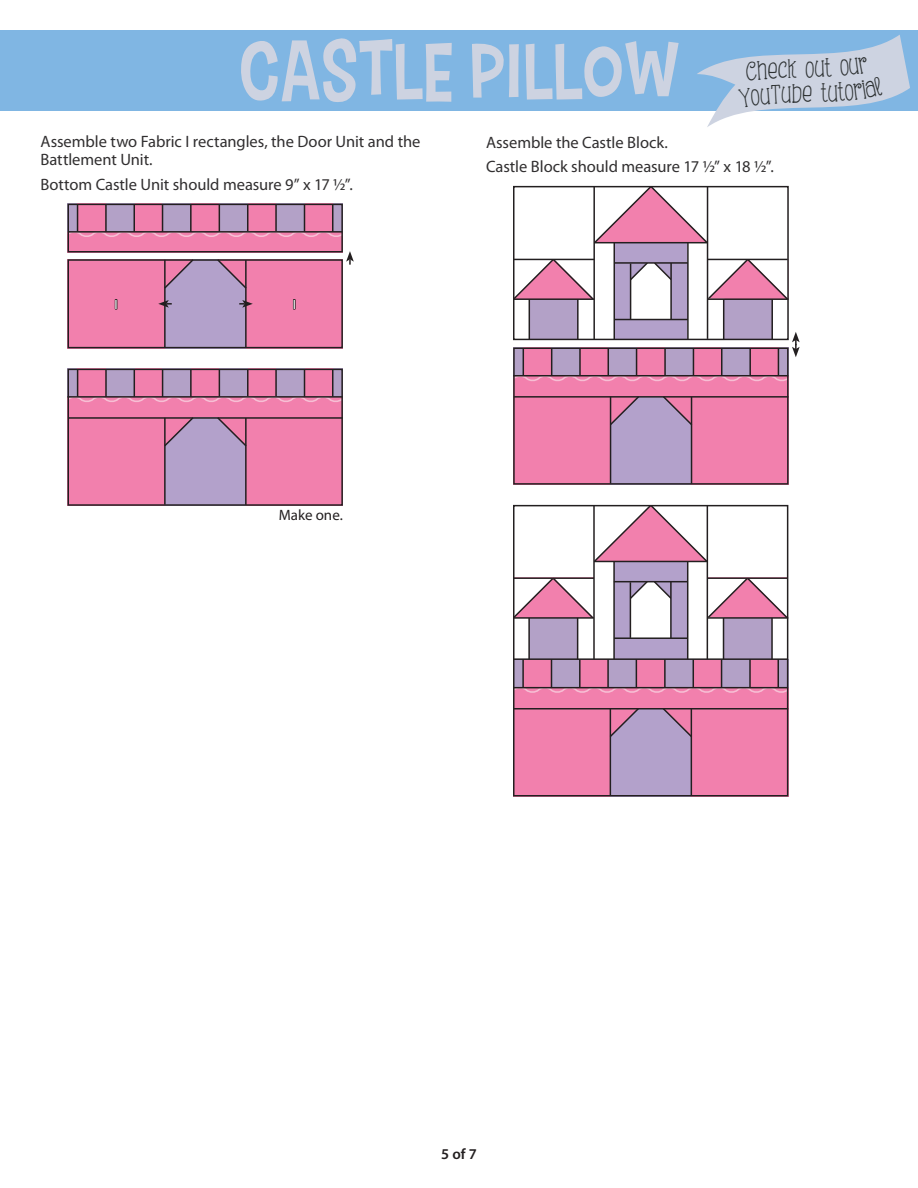
<style>
.page{position:relative;width:918px;height:1188px;background:#fff}
.page>*{position:absolute;margin:0;border:0;box-sizing:border-box;transform-origin:0 0}
.t1{font:81px "Carton Six";letter-spacing:.005em;color:#cdd3e1}
.t2{font:16.5px/24.8px "Myriad Pro";color:#312f30}
.t3{font:15px "Myriad Pro";color:#231f20}
.t4{font:600 15px "Myriad Pro";color:#231f20}
.t5{font:13.5px "Myriad Pro";color:#fff}
</style>
<div class="page">
<div style="left:0;top:30px;width:918px;height:81px;background:#80b6e3"></div>
<svg style="left:346px;top:251px;width:8px;height:14px"></svg>
<div style="left:68px;top:259px;width:97px;height:89px;background:#f280ad"></div>
<svg style="left:115px;top:299px;width:2px;height:11px"></svg>
<div style="left:246px;top:259px;width:97px;height:89px;background:#f280ad"></div>
<svg style="left:293px;top:299px;width:3px;height:11px"></svg>
<div style="left:165px;top:259px;width:81px;height:89px;background:#b3a1cb"></div>
<svg style="left:166px;top:262px;width:26px;height:26px"></svg>
<hr style="left:164px;top:260px;width:2px;height:87px;background:#231f20">
<svg style="left:219px;top:262px;width:26px;height:26px"></svg>
<div style="left:68px;top:259px;width:275px;height:89px;border:2px solid #231f20"></div>
<hr style="left:245px;top:260px;width:2px;height:87px;background:#231f20">
<svg style="left:239px;top:300px;width:14px;height:8px"></svg>
<svg style="left:158px;top:300px;width:14px;height:8px"></svg>
<div style="left:68px;top:232px;width:275px;height:21px;background:#f280ad"></div>
<svg style="left:67px;top:204px;width:273px;height:35px"></svg>
<div style="left:68px;top:204px;width:275px;height:49px;border:2px solid #231f20"></div>
<hr style="left:69px;top:231px;width:273px;height:2px;background:#231f20">
<div style="left:68px;top:397px;width:275px;height:20px;background:#f280ad"></div>
<div style="left:68px;top:417px;width:97px;height:89px;background:#f280ad"></div>
<div style="left:246px;top:417px;width:97px;height:89px;background:#f280ad"></div>
<div style="left:165px;top:417px;width:81px;height:89px;background:#b3a1cb"></div>
<svg style="left:166px;top:419px;width:27px;height:27px"></svg>
<hr style="left:164px;top:418px;width:2px;height:87px;background:#231f20">
<svg style="left:218px;top:419px;width:27px;height:27px"></svg>
<hr style="left:245px;top:418px;width:2px;height:87px;background:#231f20">
<hr style="left:68px;top:417px;width:275px;height:2px;background:#231f20">
<svg style="left:67px;top:369px;width:273px;height:35px"></svg>
<div style="left:68px;top:369px;width:275px;height:137px;border:2px solid #231f20"></div>
<hr style="left:68px;top:396px;width:275px;height:2px;background:#231f20">
<div style="left:513px;top:376px;width:276px;height:20px;background:#f280ad"></div>
<div style="left:513px;top:396px;width:97px;height:89px;background:#f280ad"></div>
<div style="left:691px;top:396px;width:98px;height:89px;background:#f280ad"></div>
<div style="left:610px;top:396px;width:81px;height:89px;background:#b3a1cb"></div>
<svg style="left:609px;top:398px;width:30px;height:29px"></svg>
<hr style="left:610px;top:397px;width:1px;height:87px;background:#231f20">
<svg style="left:664px;top:398px;width:29px;height:29px"></svg>
<hr style="left:691px;top:397px;width:1px;height:87px;background:#231f20">
<hr style="left:514px;top:396px;width:274px;height:2px;background:#231f20">
<svg style="left:593px;top:185px;width:117px;height:57px"></svg>
<svg style="left:631px;top:264px;width:39px;height:18px"></svg>
<div style="left:614px;top:263px;width:17px;height:57px;background:#b3a1cb"></div>
<div style="left:671px;top:263px;width:16px;height:57px;background:#b3a1cb"></div>
<hr style="left:630px;top:264px;width:1px;height:55px;background:#231f20">
<hr style="left:670px;top:263px;width:2px;height:57px;background:#231f20">
<div style="left:614px;top:243px;width:73px;height:20px;background:#b3a1cb"></div>
<div style="left:614px;top:320px;width:73px;height:20px;background:#b3a1cb"></div>
<hr style="left:614px;top:319px;width:74px;height:1px;background:#231f20">
<hr style="left:614px;top:262px;width:74px;height:2px;background:#231f20">
<hr style="left:594px;top:242px;width:114px;height:1px;background:#231f20">
<hr style="left:614px;top:243px;width:1px;height:96px;background:#231f20">
<hr style="left:687px;top:243px;width:2px;height:96px;background:#231f20">
<svg style="left:516px;top:258px;width:77px;height:40px"></svg>
<div style="left:529px;top:299px;width:49px;height:41px;background:#b3a1c7"></div>
<hr style="left:529px;top:299px;width:1px;height:41px;background:#231f20">
<hr style="left:514px;top:298px;width:80px;height:2px;background:#231f20">
<hr style="left:513px;top:259px;width:81px;height:1px;background:#231f20">
<hr style="left:577px;top:299px;width:2px;height:41px;background:#231f20">
<div style="left:708px;top:186px;width:81px;height:73px;background:#fff"></div>
<svg style="left:706px;top:258px;width:80px;height:43px"></svg>
<div style="left:707px;top:299px;width:18px;height:42px;background:#fff;border:2px solid #fbfbfa"></div>
<div style="left:772px;top:299px;width:17px;height:41px;background:#fff"></div>
<div style="left:724px;top:299px;width:48px;height:41px;background:#b3a1c7"></div>
<hr style="left:723px;top:299px;width:1px;height:41px;background:#231f20">
<hr style="left:707px;top:298px;width:81px;height:2px;background:#231f20">
<hr style="left:708px;top:259px;width:80px;height:1px;background:#231f20">
<hr style="left:771px;top:299px;width:2px;height:41px;background:#231f20">
<div style="left:513px;top:186px;width:276px;height:154px;border:2px solid #231f20"></div>
<hr style="left:593px;top:187px;width:2px;height:152px;background:#231f20">
<hr style="left:707px;top:186px;width:1px;height:153px;background:#231f20">
<svg style="left:513px;top:332px;width:287px;height:50px"></svg>
<div style="left:513px;top:347px;width:276px;height:138px;border:2px solid #231f20"></div>
<hr style="left:513px;top:375px;width:275px;height:1px;background:#231f20">
<div style="left:513px;top:688px;width:275px;height:20px;background:#f280ad"></div>
<div style="left:513px;top:708px;width:97px;height:88px;background:#f280ad"></div>
<div style="left:691px;top:708px;width:97px;height:88px;background:#f280ad"></div>
<div style="left:610px;top:708px;width:81px;height:88px;background:#b3a1cb"></div>
<svg style="left:609px;top:710px;width:29px;height:29px"></svg>
<hr style="left:610px;top:709px;width:1px;height:86px;background:#231f20">
<svg style="left:663px;top:710px;width:30px;height:29px"></svg>
<hr style="left:691px;top:709px;width:1px;height:87px;background:#231f20">
<hr style="left:514px;top:708px;width:274px;height:2px;background:#231f20">
<svg style="left:592px;top:504px;width:117px;height:57px"></svg>
<svg style="left:631px;top:582px;width:39px;height:19px"></svg>
<div style="left:614px;top:582px;width:16px;height:56px;background:#b3a1cb"></div>
<div style="left:671px;top:582px;width:16px;height:56px;background:#b3a1cb"></div>
<hr style="left:630px;top:582px;width:1px;height:56px;background:#231f20">
<hr style="left:670px;top:582px;width:2px;height:56px;background:#231f20">
<div style="left:614px;top:561px;width:73px;height:21px;background:#b3a1cb"></div>
<div style="left:614px;top:638px;width:73px;height:21px;background:#b3a1cb"></div>
<hr style="left:614px;top:637px;width:74px;height:2px;background:#231f20">
<hr style="left:614px;top:581px;width:74px;height:1px;background:#231f20">
<hr style="left:594px;top:561px;width:114px;height:1px;background:#231f20">
<hr style="left:613px;top:561px;width:2px;height:98px;background:#231f20">
<hr style="left:687px;top:561px;width:1px;height:98px;background:#231f20">
<div style="left:513px;top:505px;width:81px;height:73px;background:#fff"></div>
<svg style="left:516px;top:579px;width:77px;height:38px"></svg>
<div style="left:529px;top:618px;width:49px;height:41px;background:#b3a1c7"></div>
<hr style="left:528px;top:618px;width:2px;height:41px;background:#231f20">
<hr style="left:514px;top:617px;width:80px;height:2px;background:#231f20">
<hr style="left:513px;top:577px;width:81px;height:2px;background:#231f20">
<hr style="left:577px;top:618px;width:1px;height:41px;background:#231f20">
<div style="left:707px;top:505px;width:81px;height:73px;background:#fff"></div>
<svg style="left:706px;top:576px;width:83px;height:44px"></svg>
<div style="left:707px;top:617px;width:17px;height:42px;background:#fff;border:2px solid #fbfbfa"></div>
<div style="left:772px;top:618px;width:16px;height:41px;background:#fff"></div>
<div style="left:724px;top:618px;width:48px;height:41px;background:#b3a1c7"></div>
<hr style="left:723px;top:618px;width:1px;height:41px;background:#231f20">
<hr style="left:707px;top:617px;width:81px;height:2px;background:#231f20">
<hr style="left:707px;top:577px;width:81px;height:2px;background:#231f20">
<hr style="left:771px;top:618px;width:2px;height:41px;background:#231f20">
<hr style="left:593px;top:505px;width:2px;height:154px;background:#231f20">
<hr style="left:707px;top:505px;width:1px;height:154px;background:#231f20">
<hr style="left:514px;top:658px;width:274px;height:2px;background:#231f20">
<svg style="left:516px;top:659px;width:273px;height:36px"></svg>
<div style="left:513px;top:505px;width:275px;height:291px;border:2px solid #231f20"></div>
<hr style="left:513px;top:687px;width:275px;height:1px;background:#231f20">
<svg style="left:697px;top:35px;width:213px;height:92px"></svg>
<h1 class="t1" style="left:238px;top:23px;width:444px">CASTLE PILLOW</h1>
<p class="t2" style="left:486px;top:129px;width:289px">Assemble the Castle Block.<br>Castle Block should measure 17 ½” x 18 ½”.</p>
<p class="t2" style="left:40px;top:133px;width:381px;line-height:18px">Assemble two Fabric I rectangles, the Door Unit and the<br>Battlement Unit.</p>
<p class="t2" style="left:40px;top:172px;width:314px">Bottom Castle Unit should measure 9” x 17 ½”.</p>
<p class="t5" style="left:114px;top:296px;width:5px">I</p>
<p class="t5" style="left:293px;top:296px;width:5px">I</p>
<p class="t3" style="left:279px;top:506px;width:66px">Make one.</p>
<p class="t4" style="left:441px;top:1144px;width:37px">5 of 7</p>
</div>
